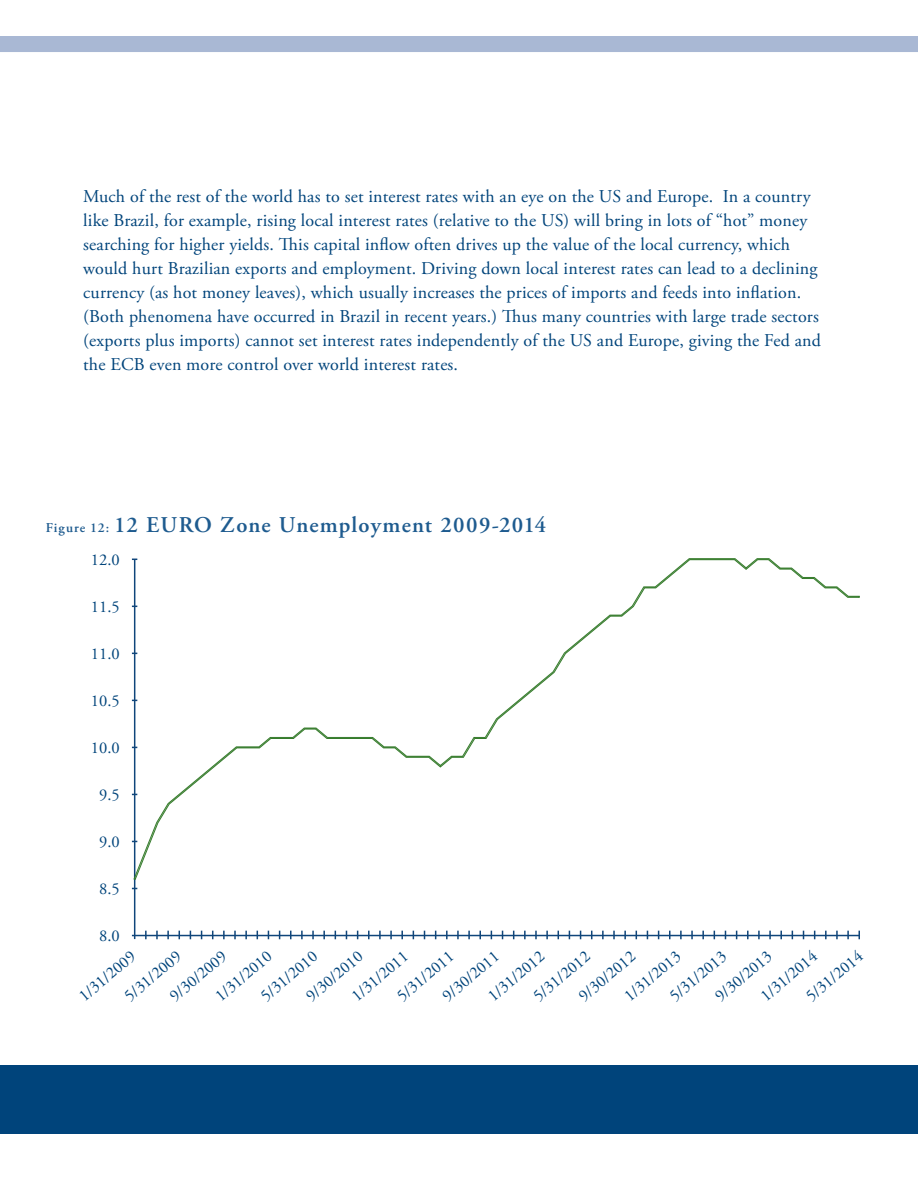
<style>
.page{position:relative;width:918px;height:1188px;background:#fff}
.page>*{position:absolute;margin:0;border:0;box-sizing:border-box;transform-origin:0 0}
.t1{font:600 22.5px "Adobe Garamond Pro";letter-spacing:.05em;color:#1e5b8f}
.t2{font:18px/24px "Adobe Garamond Pro";letter-spacing:.01em;color:#00447b}
.t3{font:16.5px "Adobe Garamond Pro";color:#00447b}
.s1{font-size:13.5px}
</style>
<div class="page">
<div style="left:0;top:1066px;width:918px;height:68px;background:#00447b"></div>
<div style="left:0;top:36px;width:918px;height:16px;background:#a9b8d4"></div>
<hr style="left:134px;top:560px;width:1px;height:379px;background:#0f457a">
<hr style="left:132px;top:935px;width:728px;height:1px;background:#0f457a">
<svg style="left:145px;top:931px;width:2px;height:8px"></svg>
<svg style="left:156px;top:931px;width:2px;height:8px"></svg>
<svg style="left:167px;top:931px;width:2px;height:8px"></svg>
<svg style="left:223px;top:931px;width:2px;height:8px"></svg>
<svg style="left:234px;top:931px;width:2px;height:8px"></svg>
<svg style="left:245px;top:931px;width:2px;height:8px"></svg>
<svg style="left:301px;top:931px;width:2px;height:8px"></svg>
<svg style="left:312px;top:931px;width:2px;height:8px"></svg>
<svg style="left:323px;top:931px;width:2px;height:8px"></svg>
<svg style="left:368px;top:931px;width:2px;height:8px"></svg>
<svg style="left:379px;top:931px;width:2px;height:8px"></svg>
<svg style="left:390px;top:931px;width:2px;height:8px"></svg>
<svg style="left:401px;top:931px;width:2px;height:8px"></svg>
<svg style="left:446px;top:931px;width:2px;height:8px"></svg>
<svg style="left:457px;top:931px;width:2px;height:8px"></svg>
<svg style="left:468px;top:931px;width:2px;height:8px"></svg>
<svg style="left:479px;top:931px;width:2px;height:8px"></svg>
<svg style="left:524px;top:931px;width:2px;height:8px"></svg>
<svg style="left:535px;top:931px;width:2px;height:8px"></svg>
<svg style="left:546px;top:931px;width:2px;height:8px"></svg>
<svg style="left:602px;top:931px;width:2px;height:8px"></svg>
<svg style="left:613px;top:931px;width:2px;height:8px"></svg>
<svg style="left:624px;top:931px;width:2px;height:8px"></svg>
<svg style="left:669px;top:931px;width:2px;height:8px"></svg>
<svg style="left:680px;top:931px;width:2px;height:8px"></svg>
<svg style="left:691px;top:931px;width:2px;height:8px"></svg>
<svg style="left:702px;top:931px;width:2px;height:8px"></svg>
<svg style="left:747px;top:931px;width:2px;height:8px"></svg>
<svg style="left:758px;top:931px;width:2px;height:8px"></svg>
<svg style="left:769px;top:931px;width:2px;height:8px"></svg>
<svg style="left:780px;top:931px;width:2px;height:8px"></svg>
<svg style="left:825px;top:931px;width:2px;height:8px"></svg>
<svg style="left:836px;top:931px;width:2px;height:8px"></svg>
<svg style="left:847px;top:931px;width:2px;height:8px"></svg>
<svg style="left:133px;top:558px;width:727px;height:322px"></svg>
<p class="t2" style="left:83px;top:185px;width:739px">Much of the rest of the world has to set interest rates with an eye on the US and Europe. In a country like Brazil, for example, rising local interest rates (relative to the US) will bring in lots of “hot” money searching for higher yields. This capital inflow often drives up the value of the local currency, which would hurt Brazilian exports and employment. Driving down local interest rates can lead to a declining currency (as hot money leaves), which usually increases the prices of imports and feeds into inflation. (Both phenomena have occurred in Brazil in recent years.) Thus many countries with large trade sectors (exports plus imports) cannot set interest rates independently of the US and Europe, giving the Fed and the ECB even more control over world interest rates.</p>
<p class="t1" style="left:46px;top:511px;width:502px"><span class="s1">Figure 12:</span> 12 EURO Zone Unemployment 2009-2014</p>
<p class="t3" style="left:91px;top:550px;width:30px">12.0</p>
<p class="t3" style="left:91px;top:597px;width:30px">11.5</p>
<p class="t3" style="left:91px;top:644px;width:30px">11.0</p>
<p class="t3" style="left:91px;top:691px;width:30px">10.5</p>
<p class="t3" style="left:91px;top:738px;width:30px">10.0</p>
<p class="t3" style="left:99px;top:785px;width:22px">9.5</p>
<p class="t3" style="left:99px;top:832px;width:22px">9.0</p>
<p class="t3" style="left:99px;top:878px;width:22px">8.5</p>
<p class="t3" style="left:99px;top:925px;width:22px">8.0</p>
<p class="t3" style="left:802px;top:990px;width:70px;rotate:-40deg">5/31/2014</p>
<p class="t3" style="left:756px;top:990px;width:70px;rotate:-40deg">1/31/2014</p>
<p class="t3" style="left:575px;top:990px;width:70px;rotate:-40deg">9/30/2012</p>
<p class="t3" style="left:529px;top:990px;width:70px;rotate:-40deg">5/31/2012</p>
<p class="t3" style="left:484px;top:990px;width:70px;rotate:-40deg">1/31/2012</p>
<p class="t3" style="left:302px;top:990px;width:70px;rotate:-40deg">9/30/2010</p>
<p class="t3" style="left:256px;top:990px;width:70px;rotate:-40deg">5/31/2010</p>
<p class="t3" style="left:211px;top:990px;width:70px;rotate:-40deg">1/31/2010</p>
<p class="t3" style="left:711px;top:990px;width:70px;rotate:-40deg">9/30/2013</p>
<p class="t3" style="left:665px;top:990px;width:70px;rotate:-40deg">5/31/2013</p>
<p class="t3" style="left:620px;top:990px;width:70px;rotate:-40deg">1/31/2013</p>
<p class="t3" style="left:166px;top:990px;width:70px;rotate:-40deg">9/30/2009</p>
<p class="t3" style="left:120px;top:990px;width:70px;rotate:-40deg">5/31/2009</p>
<p class="t3" style="left:75px;top:990px;width:70px;rotate:-40deg">1/31/2009</p>
<p class="t3" style="left:438px;top:990px;width:70px;rotate:-40deg">9/30/2011</p>
<p class="t3" style="left:393px;top:990px;width:70px;rotate:-40deg">5/31/2011</p>
<p class="t3" style="left:347px;top:990px;width:70px;rotate:-40deg">1/31/2011</p>
</div>
